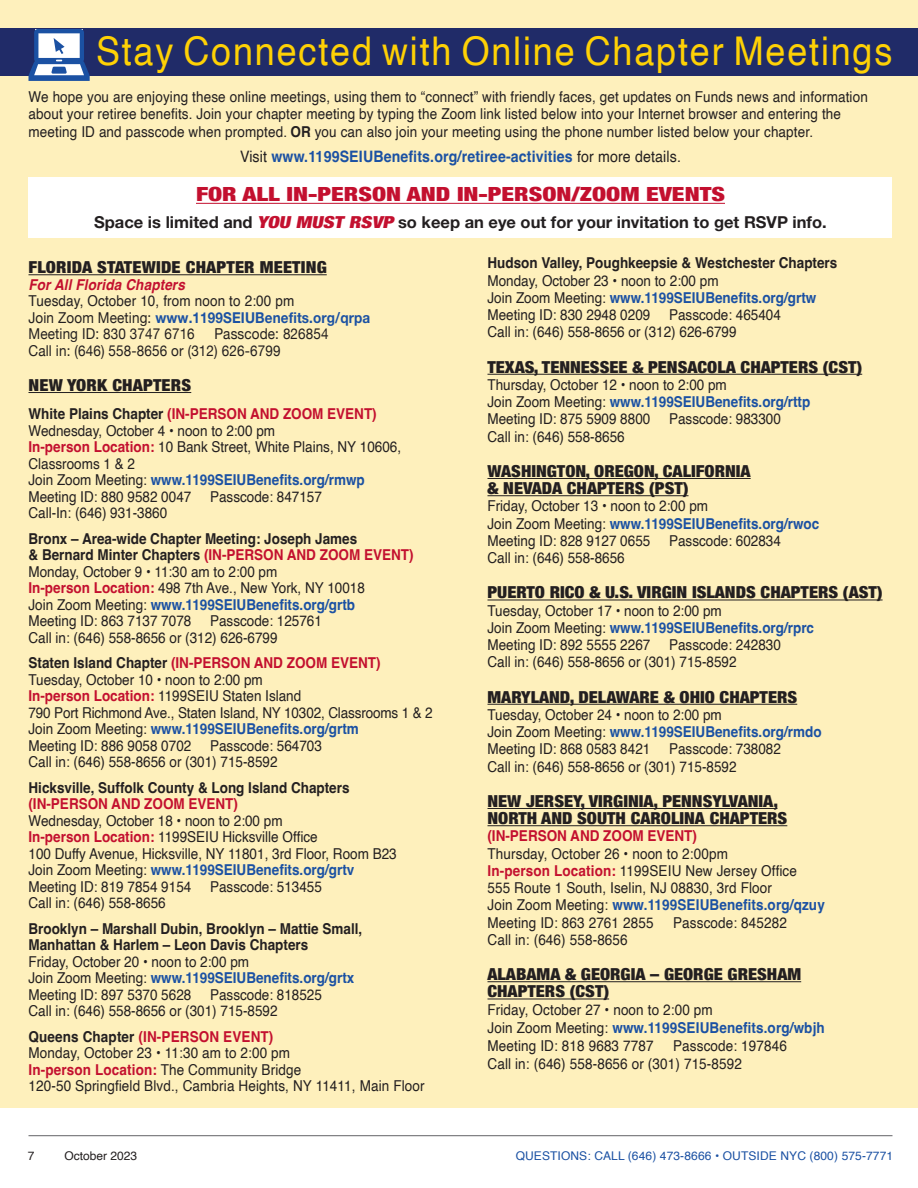
<style>
.page{position:relative;width:918px;height:1188px;background:#fff}
.page>*{position:absolute;margin:0;border:0;box-sizing:border-box;transform-origin:0 0}
.t1{font:39.6px "Helvetica";letter-spacing:.05em;color:#fed105;scale:.91 1}
.t2{font:900 condensed 19.5px "Helvetica Neue";color:#c3102f;scale:1.3 1}
.t3{font:900 condensed 16.5px/17.2px "Helvetica Neue";color:#231f20;scale:1.1 1}
.t4{font:700 16.5px "Helvetica Neue";color:#231f20}
.t5{font:700 15.75px "Helvetica";letter-spacing:.01em;color:#1b51a3;scale:.9 1}
.t6{font:15px/16.5px "Helvetica";color:#231f20;scale:.9 1}
.t7{font:15px/16.5px "Helvetica Neue";letter-spacing:.01em;color:#231f20;scale:.9 1}
.t8{font:700 15px/25.5px "Helvetica";color:#231f20;scale:.9 1}
.t9{font:12px "Helvetica";letter-spacing:.01em;color:#1b51a3}
.t10{font:12px "Helvetica";color:#231f20}
.s1{font-weight:700}
.s2{font-weight:400;color:#231f20}
.s3{font-weight:900;font-style:italic;font-stretch:condensed;color:#c3102f}
.s4{font-family:"Helvetica";font-weight:700;font-style:italic;color:#c3102f}
.s5{font-family:"Helvetica"}
.s6{font-weight:700;color:#1b51a3}
.s7{font-weight:700;color:#c3102f}
.s8{font-weight:400}
</style>
<div class="page">
<hr style="left:28px;top:1135px;width:864px;height:1px;background:#636366">
<div style="left:0;top:0;width:918px;height:1108px;background:#fef0bc"></div>
<hr style="left:28px;top:274px;width:299px;height:1px;background:#231f20">
<hr style="left:28px;top:392px;width:163px;height:1px;background:#231f20">
<hr style="left:488px;top:374px;width:374px;height:1px;background:#231f20">
<hr style="left:488px;top:478px;width:263px;height:1px;background:#231f20">
<hr style="left:488px;top:495px;width:201px;height:1px;background:#231f20">
<hr style="left:488px;top:600px;width:395px;height:1px;background:#231f20">
<hr style="left:488px;top:704px;width:309px;height:1px;background:#231f20">
<hr style="left:488px;top:808px;width:289px;height:1px;background:#231f20">
<hr style="left:488px;top:825px;width:299px;height:1px;background:#231f20">
<hr style="left:488px;top:981px;width:313px;height:1px;background:#231f20">
<hr style="left:488px;top:999px;width:121px;height:1px;background:#231f20">
<div style="left:0;top:28px;width:918px;height:47px;background:#202b68"></div>
<svg style="left:29px;top:29px;width:61px;height:52px;background:#7e96c2"></svg>
<div style="left:28px;top:177px;width:864px;height:61px;background:#fff"></div>
<hr style="left:196px;top:203px;width:529px;height:1px;background:#c3102f">
<p class="t1" style="left:96px;top:21px;width:877px">Stay Connected with Online Chapter Meetings</p>
<p class="t6" style="left:28px;top:89px;width:934px;line-height:17.2px">We hope you are enjoying these online meetings, using them to “connect” with friendly faces, get updates on Funds news and information about your retiree benefits. Join your chapter meeting by typing the Zoom link listed below into your Internet browser and entering the meeting ID and passcode when prompted. <span class="s1">OR</span> you can also join your meeting using the phone number listed below your chapter.</p>
<p class="t5" style="left:240px;top:147px;width:491px"><span class="s2">Visit</span> www.1199SEIUBenefits.org/retiree-activities <span class="s2">for more details.</span></p>
<p class="t2" style="left:196px;top:178px;width:408px">FOR ALL IN-PERSON AND IN-PERSON/ZOOM EVENTS</p>
<p class="t4" style="left:94px;top:212px;width:734px">Space is limited and <span class="s3">YOU MUST RSVP</span> so keep an eye out for your invitation to get RSVP info.</p>
<p class="t3" style="left:28px;top:258px;width:273px">FLORIDA STATEWIDE CHAPTER MEETING</p>
<p class="t7" style="left:28px;top:277px;width:381px"><span class="s4">For All Florida Chapters<br></span><span class="s5">Tuesday, October 10, from noon to 2:00 pm<br></span>Join Zoom Meeting: <span class="s6">www.1199SEIUBenefits.org/qrpa </span>Meeting ID: 830 3747 6716</p>
<p class="t7" style="left:28px;top:326px;width:335px;text-indent:186px">Passcode: 826854<br>Call in: (646) 558-8656 or (312) 626-6799</p>
<p class="t3" style="left:28px;top:375px;width:149px">NEW YORK CHAPTERS</p>
<p class="t6" style="left:28px;top:406px;width:416px"><span class="s1">White Plains Chapter</span> <span class="s7">(IN-PERSON AND ZOOM EVENT)<br></span>Wednesday, October 4 • noon to 2:00 pm<br><span class="s7">In-person Location:</span> 10 Bank Street, White Plains, NY 10606, Classrooms 1 &amp; 2<br>Join Zoom Meeting: <span class="s6">www.1199SEIUBenefits.org/rmwp </span>Meeting ID: 880 9582 0047</p>
<p class="t6" style="left:210px;top:489px;width:126px">Passcode: 847157</p>
<p class="t8" style="left:28px;top:502px;width:367px"><span class="s8">Call-In: (646) 931-3860<br></span>Bronx – Area-wide Chapter Meeting: Joseph James</p>
<p class="t6" style="left:28px;top:547px;width:429px"><span class="s1">&amp; Bernard Minter Chapters</span> <span class="s7">(IN-PERSON AND ZOOM EVENT)<br></span>Monday, October 9 • 11:30 am to 2:00 pm<br><span class="s7">In-person Location:</span> 498 7th Ave., New York, NY 10018<br>Join Zoom Meeting: <span class="s6">www.1199SEIUBenefits.org/grtb<br></span>Meeting ID: 863 7137 7078</p>
<p class="t6" style="left:28px;top:613px;width:328px;text-indent:182px">Passcode: 125761<br>Call in: (646) 558-8656 or (312) 626-6799</p>
<p class="t6" style="left:28px;top:655px;width:451px"><span class="s1">Staten Island Chapter</span> <span class="s7">(IN-PERSON AND ZOOM EVENT)<br></span>Tuesday, October 10 • noon to 2:00 pm<br><span class="s7">In-person Location:</span> 1199SEIU Staten Island<br>790 Port Richmond Ave., Staten Island, NY 10302, Classrooms 1 &amp; 2<br>Join Zoom Meeting: <span class="s6">www.1199SEIUBenefits.org/grtm<br></span>Meeting ID: 886 9058 0702</p>
<p class="t6" style="left:28px;top:738px;width:328px;text-indent:182px">Passcode: 564703<br>Call in: (646) 558-8656 or (301) 715-8592</p>
<p class="t6" style="left:28px;top:780px;width:411px"><span class="s1">Hicksville, Suffolk County &amp; Long Island Chapters </span><span class="s7">(IN-PERSON AND ZOOM EVENT)<br></span>Wednesday, October 18 • noon to 2:00 pm<br><span class="s7">In-person Location:</span> 1199SEIU Hicksville Office<br>100 Duffy Avenue, Hicksville, NY 11801, 3rd Floor, Room B23<br>Join Zoom Meeting: <span class="s6">www.1199SEIUBenefits.org/grtv </span>Meeting ID: 819 7854 9154</p>
<p class="t6" style="left:210px;top:879px;width:126px">Passcode: 513455</p>
<p class="t8" style="left:28px;top:892px;width:372px"><span class="s8">Call in: (646) 558-8656<br></span>Brooklyn – Marshall Dubin, Brooklyn – Mattie Small,</p>
<p class="t6" style="left:28px;top:937px;width:364px"><span class="s1">Manhattan &amp; Harlem – Leon Davis Chapters<br></span>Friday, October 20 • noon to 2:00 pm<br>Join Zoom Meeting: <span class="s6">www.1199SEIUBenefits.org/grtx </span>Meeting ID: 897 5370 5628</p>
<p class="t6" style="left:28px;top:987px;width:328px;text-indent:182px">Passcode: 818525<br>Call in: (646) 558-8656 or (301) 715-8592</p>
<p class="t6" style="left:28px;top:1029px;width:442px"><span class="s1">Queens Chapter</span> <span class="s7">(IN-PERSON EVENT)<br></span>Monday, October 23 • 11:30 am to 2:00 pm<br><span class="s7">In-person Location:</span> The Community Bridge<br>120-50 Springfield Blvd., Cambria Heights, NY 11411, Main Floor</p>
<p class="t6" style="left:488px;top:255px;width:390px;line-height:17.2px"><span class="s1">Hudson Valley, Poughkeepsie &amp; Westchester Chapters </span>Monday, October 23 • noon to 2:00 pm<br>Join Zoom Meeting: <span class="s6">www.1199SEIUBenefits.org/grtw </span>Meeting ID: 830 2948 0209</p>
<p class="t6" style="left:488px;top:307px;width:328px;line-height:17.2px;text-indent:182px">Passcode: 465404<br>Call in: (646) 558-8656 or (312) 626-6799</p>
<p class="t3" style="left:488px;top:357px;width:342px">TEXAS, TENNESSEE &amp; PENSACOLA CHAPTERS (CST)</p>
<p class="t6" style="left:488px;top:376px;width:360px;line-height:17.2px">Thursday, October 12 • noon to 2:00 pm<br>Join Zoom Meeting: <span class="s6">www.1199SEIUBenefits.org/rttp<br></span>Meeting ID: 875 5909 8800</p>
<p class="t6" style="left:669px;top:411px;width:126px">Passcode: 983300</p>
<p class="t6" style="left:488px;top:429px;width:154px">Call in: (646) 558-8656</p>
<p class="t3" style="left:488px;top:461px;width:241px">WASHINGTON, OREGON, CALIFORNIA &amp; NEVADA CHAPTERS (PST)</p>
<p class="t6" style="left:488px;top:498px;width:370px;line-height:17.2px">Friday, October 13 • noon to 2:00 pm<br>Join Zoom Meeting: <span class="s6">www.1199SEIUBenefits.org/rwoc<br></span>Meeting ID: 828 9127 0655</p>
<p class="t6" style="left:669px;top:533px;width:126px">Passcode: 602834</p>
<p class="t6" style="left:488px;top:550px;width:154px">Call in: (646) 558-8656</p>
<p class="t3" style="left:488px;top:583px;width:361px">PUERTO RICO &amp; U.S. VIRGIN ISLANDS CHAPTERS (AST)</p>
<p class="t6" style="left:488px;top:602px;width:364px;line-height:17.2px">Tuesday, October 17 • noon to 2:00 pm<br>Join Zoom Meeting: <span class="s6">www.1199SEIUBenefits.org/rprc<br></span>Meeting ID: 892 5555 2267</p>
<p class="t6" style="left:488px;top:637px;width:328px;line-height:17.2px;text-indent:182px">Passcode: 242830<br>Call in: (646) 558-8656 or (301) 715-8592</p>
<p class="t3" style="left:488px;top:687px;width:283px">MARYLAND, DELAWARE &amp; OHIO CHAPTERS</p>
<p class="t6" style="left:488px;top:706px;width:373px;line-height:17.2px">Tuesday, October 24 • noon to 2:00 pm<br>Join Zoom Meeting: <span class="s6">www.1199SEIUBenefits.org/rmdo<br></span>Meeting ID: 868 0583 8421</p>
<p class="t6" style="left:488px;top:741px;width:328px;line-height:17.2px;text-indent:182px">Passcode: 738082<br>Call in: (646) 558-8656 or (301) 715-8592</p>
<p class="t3" style="left:488px;top:791px;width:274px">NEW JERSEY, VIRGINIA, PENNSYLVANIA,<br>NORTH AND SOUTH CAROLINA CHAPTERS</p>
<p class="t6" style="left:488px;top:828px;width:376px;line-height:17.2px"><span class="s7">(IN-PERSON AND ZOOM EVENT)<br></span>Thursday, October 26 • noon to 2:00pm<br><span class="s7">In-person Location:</span> 1199SEIU New Jersey Office<br>555 Route 1 South, Iselin, NJ 08830, 3rd Floor<br>Join Zoom Meeting: <span class="s6">www.1199SEIUBenefits.org/qzuy </span>Meeting ID: 863 2761 2855</p>
<p class="t6" style="left:673px;top:915px;width:128px">Passcode: 845282</p>
<p class="t6" style="left:488px;top:932px;width:157px">Call in: (646) 558-8656</p>
<p class="t3" style="left:488px;top:965px;width:287px">ALABAMA &amp; GEORGIA – GEORGE GRESHAM<br>CHAPTERS (CST)</p>
<p class="t6" style="left:488px;top:1002px;width:376px;line-height:18px">Friday, October 27 • noon to 2:00 pm<br>Join Zoom Meeting: <span class="s6">www.1199SEIUBenefits.org/wbjh<br></span>Meeting ID: 818 9683 7787</p>
<p class="t6" style="left:488px;top:1038px;width:334px;line-height:18px;text-indent:186px">Passcode: 197846<br>Call in: (646) 558-8656 or (301) 715-8592</p>
<p class="t10" style="left:28px;top:1147px;width:8px">7</p>
<p class="t10" style="left:64px;top:1147px;width:74px">October 2023</p>
<p class="t9" style="left:516px;top:1147px;width:379px">QUESTIONS: CALL (646) 473-8666 • OUTSIDE NYC (800) 575-7771</p>
</div>
